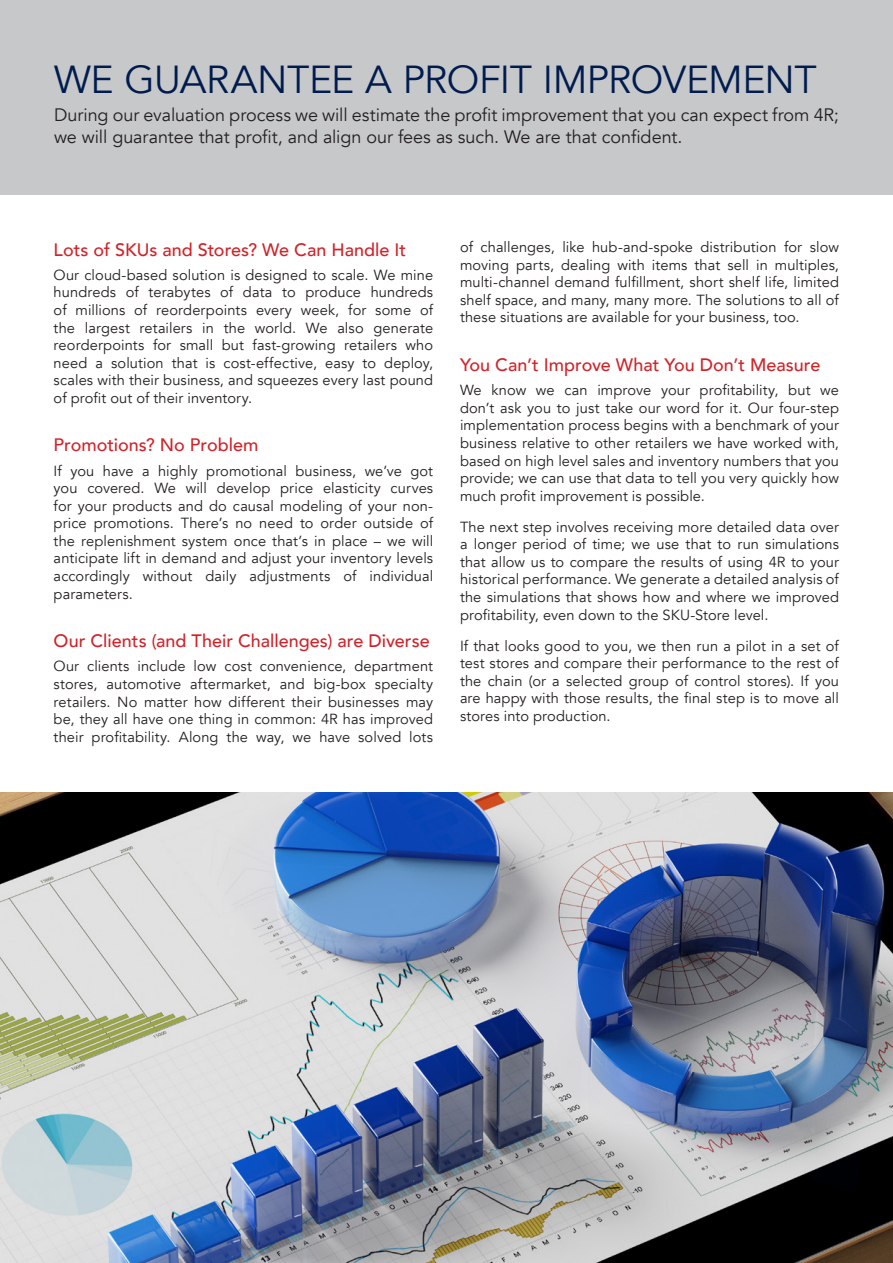
<style>
.page{position:relative;width:893px;height:1263px;background:#fff}
.page>*{position:absolute;margin:0;border:0;box-sizing:border-box;transform-origin:0 0}
.HEADING_1{font:39px "Avenir";letter-spacing:-.015em;color:#001c4e}
.BODY_TEXT{font:18px/21.6px "Avenir";letter-spacing:-.005em;color:#231f20}
.SUBHEAD{font:500 18px "Avenir";color:#d1232a}
.BODY_TEXT-2{font:14.7px/17.5px "Avenir";letter-spacing:.005em;color:#231f20;text-align:justify}
</style>
<div class="page">
<div style="left:0;top:0;width:893px;height:194px;background:#c7c8ca"></div>
<img style="left:0;top:793px;width:893px;height:470px">
<p class="HEADING_1" style="left:54px;top:56px;width:764px">WE GUARANTEE A PROFIT IMPROVEMENT</p>
<p class="BODY_TEXT" style="left:54px;top:105px;width:786px">During our evaluation process we will estimate the profit improvement that you can expect from 4R; we will guarantee that profit, and align our fees as such. We are that confident.</p>
<p class="SUBHEAD" style="left:54px;top:234px;width:354px">Lots of SKUs and Stores? We Can Handle It</p>
<p class="BODY_TEXT-2" style="left:54px;top:266px;width:381px">Our cloud-based solution is designed to scale. We mine hundreds of terabytes of data to produce hundreds of millions of reorderpoints every week, for some of the largest retailers in the world. We also generate reorderpoints for small but fast-growing retailers who need a solution that is cost-effective, easy to deploy, scales with their business, and squeezes every last pound of profit out of their inventory.</p>
<p class="SUBHEAD" style="left:54px;top:430px;width:206px">Promotions? No Problem</p>
<p class="BODY_TEXT-2" style="left:54px;top:462px;width:381px">If you have a highly promotional business, we’ve got you covered. We will develop price elasticity curves for your products and do causal modeling of your non&shy;price promotions. There’s no need to order outside of the replenishment system once that’s in place – we will anticipate lift in demand and adjust your inventory levels accordingly without daily adjustments of individual parameters.</p>
<p class="SUBHEAD" style="left:54px;top:625px;width:378px">Our Clients (and Their Challenges) are Diverse</p>
<p class="BODY_TEXT-2" style="left:54px;top:658px;width:381px">Our clients include low cost convenience, department stores, automotive aftermarket, and big-box specialty retailers. No matter how different their businesses may be, they all have one thing in common: 4R has improved their profitability. Along the way, we have solved lots</p>
<p class="BODY_TEXT-2" style="left:460px;top:239px;width:380px">of challenges, like hub-and-spoke distribution for slow moving parts, dealing with items that sell in multiples, multi-channel demand fulfillment, short shelf life, limited shelf space, and many, many more. The solutions to all of these situations are available for your business, too.</p>
<p class="SUBHEAD" style="left:460px;top:349px;width:362px">You Can’t Improve What You Don’t Measure</p>
<p class="BODY_TEXT-2" style="left:460px;top:382px;width:380px">We know we can improve your profitability, but we don’t ask you to just take our word for it. Our four-step implementation process begins with a benchmark of your business relative to other retailers we have worked with, based on high level sales and inventory numbers that you provide; we can use that data to tell you very quickly how much profit improvement is possible.</p>
<p class="BODY_TEXT-2" style="left:460px;top:518px;width:380px">The next step involves receiving more detailed data over a longer period of time; we use that to run simulations that allow us to compare the results of using 4R to your historical performance. We generate a detailed analysis of the simulations that shows how and where we improved profitability, even down to the SKU-Store level.</p>
<p class="BODY_TEXT-2" style="left:460px;top:637px;width:380px">If that looks good to you, we then run a pilot in a set of test stores and compare their performance to the rest of the chain (or a selected group of control stores). If you are happy with those results, the final step is to move all stores into production.</p>
</div>
